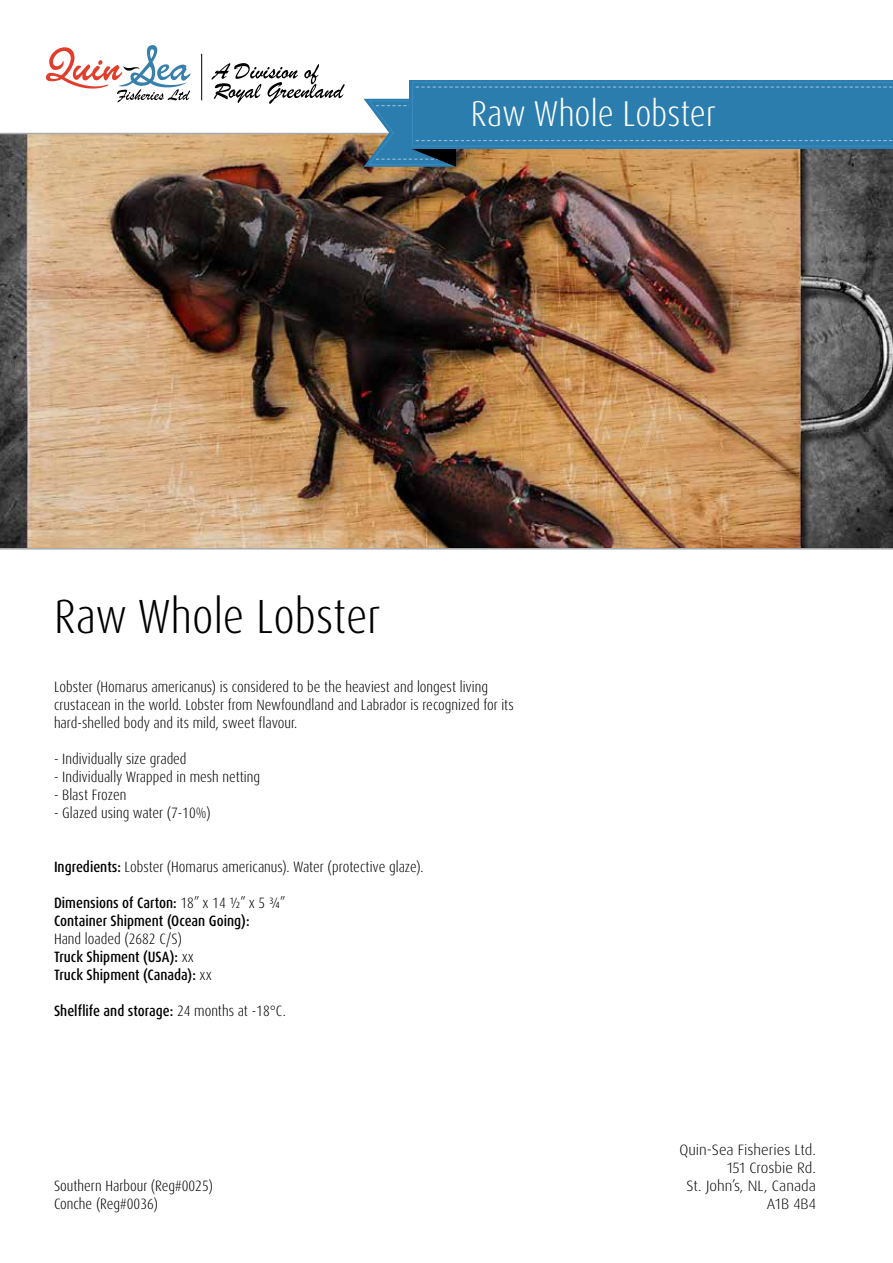
<style>
.page{position:relative;width:893px;height:1263px;background:#fff}
.page>*{position:absolute;margin:0;border:0;box-sizing:border-box;transform-origin:0 0}
.t1{font:300 condensed 48px "Dax Pro";color:#000}
.t2{font:300 condensed 36px "Dax Pro";color:#fff}
.t3{font:300 condensed 15px/18px "Dax Pro";color:#000}
.t4{font:500 condensed 15px/18px "Dax Pro";color:#000}
.t5{font:300 15px/18px "Dax Pro";color:#000;text-align:right}
.s1{font-weight:500}
.s2{font-weight:300}
</style>
<div class="page">
<img style="left:0;top:133px;width:893px;height:416px">
<div style="left:410px;top:80px;width:483px;height:68px;background:#2b7dae"></div>
<svg style="left:364px;top:82px;width:529px;height:85px"></svg>
<svg style="left:211px;top:63px;width:134px;height:41px"></svg>
<svg style="left:46px;top:45px;width:145px;height:57px"></svg>
<hr style="left:201px;top:54px;width:1px;height:46px;background:#000">
<h2 class="t2" style="left:471px;top:90px;width:246px">Raw Whole Lobster</h2>
<h1 class="t1" style="left:54px;top:585px;width:328px">Raw Whole Lobster</h1>
<p class="t3" style="left:54px;top:678px;width:461px">Lobster (Homarus americanus) is considered to be the heaviest and longest living crustacean in the world. Lobster from Newfoundland and Labrador is recognized for its hard-shelled body and its mild, sweet flavour.</p>
<p class="t3" style="left:54px;top:750px;width:134px">- Individually size graded</p>
<p class="t3" style="left:54px;top:768px;width:208px">- Individually Wrapped in mesh netting</p>
<p class="t3" style="left:54px;top:786px;width:74px">- Blast Frozen</p>
<p class="t3" style="left:54px;top:804px;width:158px">- Glazed using water (7-10%)</p>
<p class="t3" style="left:54px;top:858px;width:371px"><span class="s1">Ingredients:</span> Lobster (Homarus americanus). Water (protective glaze).</p>
<p class="t4" style="left:54px;top:894px;width:233px">Dimensions of Carton: <span class="s2">18” x 14 ½” x 5 ¾”<br></span>Container Shipment (Ocean Going):</p>
<p class="t4" style="left:54px;top:930px;width:159px"><span class="s2">Hand loaded (2682 C/S)<br></span>Truck Shipment (USA): <span class="s2">xx<br></span>Truck Shipment (Canada): <span class="s2">xx</span></p>
<p class="t4" style="left:54px;top:1002px;width:233px">Shelflife and storage: <span class="s2">24 months at -18°C.</span></p>
<p class="t3" style="left:54px;top:1177px;width:161px">Southern Harbour (Reg#0025)<br>Conche (Reg#0036)</p>
<p class="t5" style="left:679px;top:1141px;width:138px">Quin-Sea Fisheries Ltd.<br>151 Crosbie Rd.<br>St. John’s, NL, Canada<br>A1B 4B4</p>
</div>
